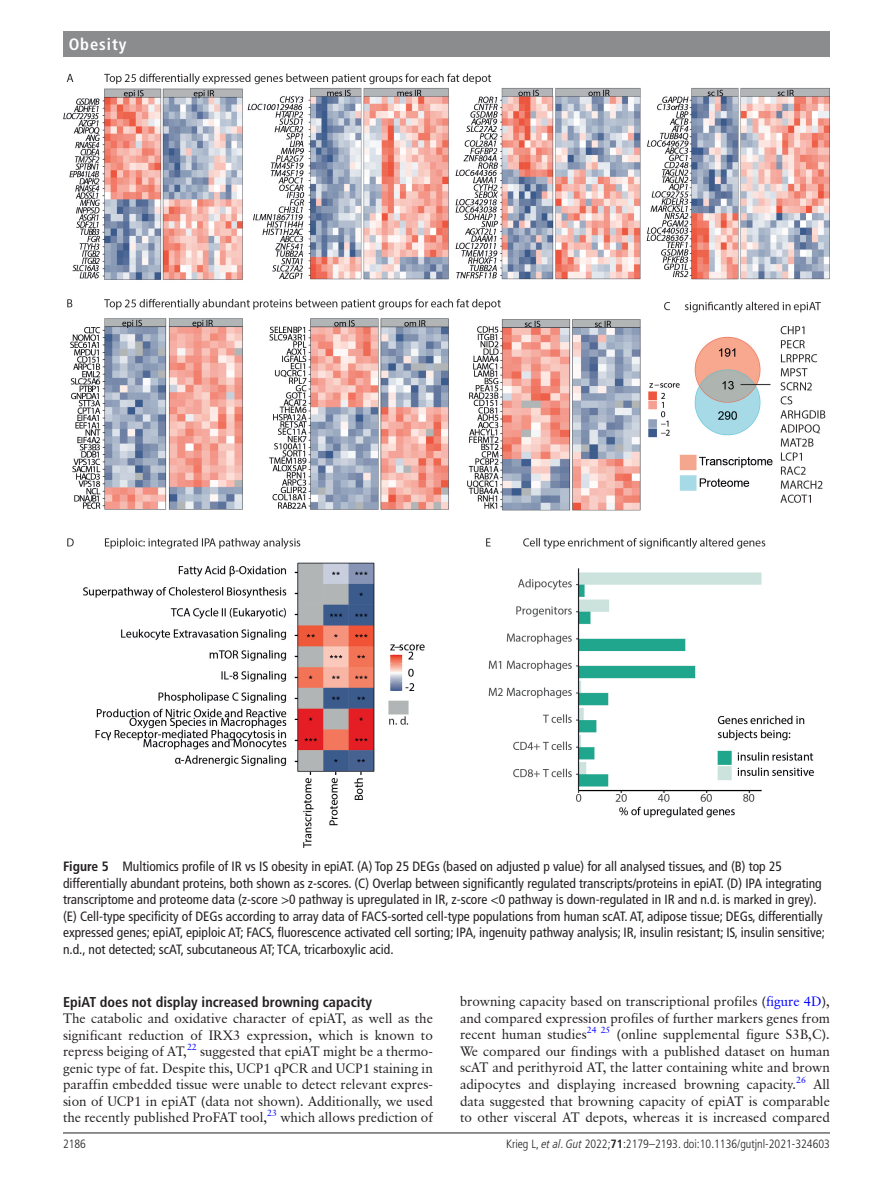
<style>
.page{position:relative;width:893px;height:1191px;background:#fff}
.page>*{position:absolute;margin:0;border:0;box-sizing:border-box;transform-origin:0 0}
.t1{font:700 condensed 16.5px "Frutiger LT Pro";letter-spacing:.055em;color:#fff}
.t2{font:700 condensed 14.25px "Frutiger LT Pro";color:#231f20}
.t3{font:13.5px/16.5px "Classical Garamond BT";color:#231f20;text-align:justify}
.t4{font:condensed 13.5px/16.5px "Frutiger LT Pro";color:#231f20}
.t5{font:300 condensed 12px "Frutiger LT Pro";color:#231f20}
.t6{font:9px "Classical Garamond BT";color:#00f}
.s1{font-weight:700}
.s2{color:#00f}
.s3{font-style:italic}
</style>
<div class="page">
<hr style="left:63px;top:1132px;width:767px;height:1px;background:#231f20">
<div style="left:63px;top:31px;width:767px;height:25px;background:#8a8c8e"></div>
<img style="left:63px;top:73px;width:767px;height:774px">
<p class="t1" style="left:69px;top:34px;width:59px">Obesity</p>
<p class="t4" style="left:63px;top:858px;width:764px"><span class="s1">Figure 5</span> Multiomics profile of IR vs IS obesity in epiAT. (A) Top 25 DEGs (based on adjusted p value) for all analysed tissues, and (B) top 25 differentially abundant proteins, both shown as z-scores. (C) Overlap between significantly regulated transcripts/proteins in epiAT. (D) IPA integrating transcriptome and proteome data (z-score &gt;0 pathway is upregulated in IR, z-score &lt;0 pathway is down-regulated in IR and n.d. is marked in grey). (E) Cell-type specificity of DEGs according to array data of FACS-sorted cell-type populations from human scAT. AT, adipose tissue; DEGs, differentially expressed genes; epiAT, epiploic AT; FACS, fl uorescence activated cell sorting; IPA, ingenuity pathway analysis; IR, insulin resistant; IS, insulin sensitive; n.d., not detected; scAT, subcutaneous AT; TCA, tricarboxylic acid.</p>
<p class="t2" style="left:63px;top:993px;width:311px">EpiAT does not display increased browning capacity</p>
<p class="t3" style="left:63px;top:1010px;width:371px">The catabolic and oxidative character of epiAT, as well as the significant reduction of IRX3 expression, which is known to repress beiging of AT,<sup>22</sup> suggested that epiAT might be a thermo&shy;genic type of fat. Despite this, UCP1 qPCR and UCP1 staining in paraffin embedded tissue were unable to detect relevant expres&shy;sion of UCP1 in epiAT (data not shown). Additionally, we used the recently published ProFAT tool,<sup>23</sup> which allows prediction of</p>
<p class="t3" style="left:460px;top:993px;width:371px">browning capacity based on transcriptional profiles (<span class="s2">figure 4D</span>), and compared expression profiles of further markers genes from recent human studies</p>
<p class="t6" style="left:587px;top:1024px;width:25px">24 25</p>
<p class="t3" style="left:460px;top:1026px;width:371px;text-indent:156px">(online supplemental figure S3B,C).<br>We compared our findings with a published dataset on human scAT and perithyroid AT, the latter containing white and brown adipocytes and displaying increased browning capacity.<sup>26</sup> All data suggested that browning capacity of epiAT is comparable to other visceral AT depots, whereas it is increased compared</p>
<p class="t5" style="left:63px;top:1136px;width:25px">2186</p>
<p class="t5" style="left:506px;top:1136px;width:325px">Krieg L, <span class="s3">et al</span>. <span class="s3">Gut</span> 2022;<span class="s1">71</span>:2179–2193. doi:10.1136/gutjnl-2021-324603</p>
</div>
